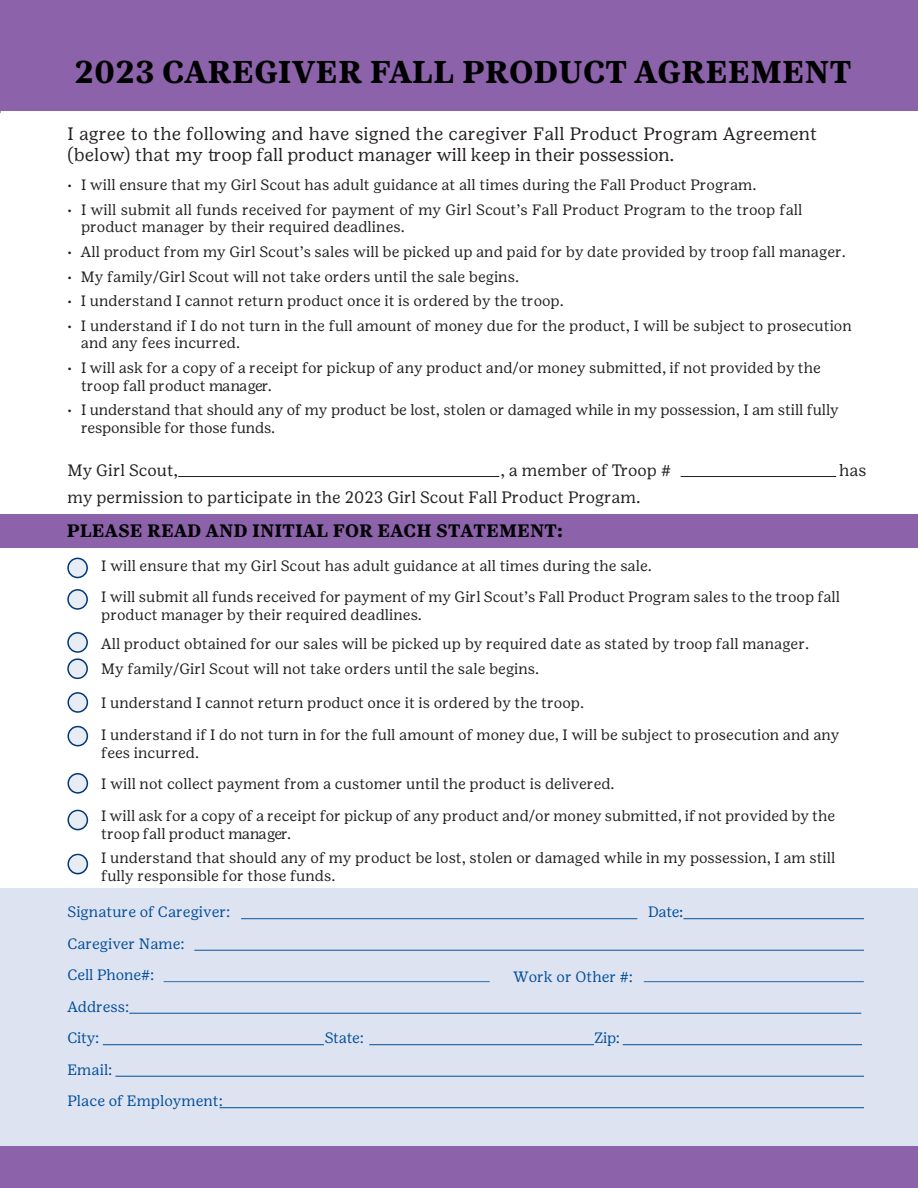
<style>
.page{position:relative;width:918px;height:1188px;background:#fff}
.page>*{position:absolute;margin:0;border:0;box-sizing:border-box;transform-origin:0 0}
.t1{font:700 31.5px "Girl Scout Text";color:#000}
.t2{font:18px/21px "Girl Scout Text";color:#231f20}
.t3{font:700 18px "Girl Scout Text";letter-spacing:.005em;color:#000}
.t4{font:16.5px "Girl Scout Text";color:#231f20}
.t5{font:15px/31.5px "Girl Scout Text";color:#231f20}
.t6{font:15px/31.5px "Girl Scout Text";color:#014e99}
.s1{font-family:"Trefoil Sans";font-weight:300}
.s2{font-family:"Trefoil Slab";font-weight:500}
</style>
<div class="page">
<div style="left:0;top:1146px;width:918px;height:42px;background:#8c62aa"></div>
<div style="left:0;top:888px;width:918px;height:258px;background:#dee3f1"></div>
<hr style="left:178px;top:476px;width:321px;height:1px;background:#231f20">
<hr style="left:681px;top:476px;width:155px;height:1px;background:#231f20">
<hr style="left:241px;top:918px;width:396px;height:1px;background:#014e99">
<hr style="left:683px;top:918px;width:181px;height:1px;background:#014e99">
<hr style="left:194px;top:950px;width:670px;height:1px;background:#014e99">
<hr style="left:164px;top:981px;width:326px;height:1px;background:#014e99">
<hr style="left:644px;top:981px;width:220px;height:1px;background:#014e99">
<hr style="left:129px;top:1013px;width:732px;height:1px;background:#014e99">
<hr style="left:103px;top:1044px;width:221px;height:1px;background:#014e99">
<hr style="left:369px;top:1044px;width:225px;height:1px;background:#014e99">
<hr style="left:623px;top:1044px;width:239px;height:1px;background:#014e99">
<hr style="left:115px;top:1076px;width:749px;height:1px;background:#014e99">
<hr style="left:220px;top:1107px;width:644px;height:1px;background:#014e99">
<div style="left:68px;top:558px;width:19px;height:20px;background:#e8ecf5;border-radius:50%"></div>
<div style="left:67px;top:558px;width:21px;height:20px;border:2px solid #013877;border-radius:50%"></div>
<div style="left:68px;top:590px;width:19px;height:19px;background:#e8ecf5;border-radius:50%"></div>
<div style="left:67px;top:589px;width:21px;height:21px;border:2px solid #013877;border-radius:50%"></div>
<div style="left:68px;top:631px;width:19px;height:19px;background:#e8ecf5;border-radius:50%"></div>
<div style="left:67px;top:632px;width:21px;height:21px;border:2px solid #013877;border-radius:50%"></div>
<div style="left:68px;top:658px;width:19px;height:19px;background:#e8ecf5;border-radius:50%"></div>
<div style="left:67px;top:658px;width:21px;height:21px;border:2px solid #013877;border-radius:50%"></div>
<div style="left:68px;top:693px;width:19px;height:19px;background:#e8ecf5;border-radius:50%"></div>
<div style="left:68px;top:692px;width:20px;height:21px;border:2px solid #013877;border-radius:50%"></div>
<div style="left:68px;top:727px;width:19px;height:19px;background:#e8ecf5;border-radius:50%"></div>
<div style="left:68px;top:726px;width:20px;height:20px;border:2px solid #013877;border-radius:50%"></div>
<div style="left:68px;top:774px;width:19px;height:19px;background:#e8ecf5;border-radius:50%"></div>
<div style="left:68px;top:773px;width:20px;height:21px;border:2px solid #013877;border-radius:50%"></div>
<div style="left:68px;top:812px;width:19px;height:19px;background:#e8ecf5;border-radius:50%"></div>
<div style="left:68px;top:810px;width:20px;height:20px;border:2px solid #013877;border-radius:50%"></div>
<div style="left:68px;top:856px;width:19px;height:19px;background:#e8ecf5;border-radius:50%"></div>
<div style="left:68px;top:854px;width:20px;height:20px;border:2px solid #013877;border-radius:50%"></div>
<div style="left:0;top:515px;width:918px;height:32px;background:#8c62aa"></div>
<div style="left:0;top:0;width:918px;height:111px;background:#8c62aa"></div>
<h1 class="t1" style="left:74px;top:53px;width:779px">2023 CAREGIVER FALL PRODUCT AGREEMENT</h1>
<p class="t2" style="left:68px;top:123px;width:751px">I agree to the following and have signed the caregiver Fall Product Program Agreement (below) that my troop fall product manager will keep in their possession.</p>
<p class="t5" style="left:68px;top:169px;width:691px"><span class="s1">•</span> I will ensure that my Girl Scout has adult guidance at all times during the Fall Product Program.</p>
<p class="t5" style="left:81px;top:201px;width:723px;line-height:17.4px;text-indent:-14px"><span class="s1">•</span> I will submit all funds received for payment of my Girl Scout’s Fall Product Program to the troop fall product manager by their required deadlines.</p>
<p class="t5" style="left:67px;top:236px;width:780px"><span class="s1">•</span> All product from my Girl Scout’s sales will be picked up and paid for by date provided by troop fall manager.</p>
<p class="t5" style="left:67px;top:261px;width:453px"><span class="s1">•</span> My family/Girl Scout will not take orders until the sale begins.</p>
<p class="t5" style="left:67px;top:285px;width:498px"><span class="s1">•</span> I understand I cannot return product once it is ordered by the troop.</p>
<p class="t5" style="left:81px;top:317px;width:772px;line-height:17.5px;text-indent:-14px"><span class="s1">•</span> I understand if I do not turn in the full amount of money due for the product, I will be subject to prosecution and any fees incurred.</p>
<p class="t5" style="left:81px;top:359px;width:742px;line-height:17.5px;text-indent:-14px"><span class="s1">•</span> I will ask for a copy of a receipt for pickup of any product and/or money submitted, if not provided by the troop fall product manager.</p>
<p class="t5" style="left:81px;top:402px;width:759px;line-height:17.4px;text-indent:-13px"><span class="s1">•</span> I understand that should any of my product be lost, stolen or damaged while in my possession, I am still fully responsible for those funds.</p>
<p class="t4" style="left:68px;top:461px;width:112px">My Girl Scout,</p>
<p class="t4" style="left:500px;top:461px;width:172px">, a member of Troop #</p>
<p class="t4" style="left:839px;top:461px;width:29px">has</p>
<p class="t4" style="left:68px;top:487px;width:575px">my permission to participate in the 2023 Girl Scout Fall Product Program.</p>
<p class="t3" style="left:67px;top:520px;width:498px">PLEASE READ AND INITIAL FOR EACH STATEMENT:</p>
<p class="t5" style="left:101px;top:550px;width:740px">I will ensure that my Girl Scout has adult guidance at all times during the sale.<br>I will submit all funds received for payment of my Girl Scout’s Fall Product Program sales to the troop fall</p>
<p class="t5" style="left:101px;top:601px;width:709px;line-height:29px">product manager by their required deadlines.<br>All product obtained for our sales will be picked up by required date as stated by troop fall manager.</p>
<p class="t5" style="left:101px;top:653px;width:440px">My family/Girl Scout will not take orders until the sale begins.</p>
<p class="t5" style="left:101px;top:687px;width:740px">I understand I cannot return product once it is ordered by the troop.<br>I understand if I do not turn in for the full amount of money due, I will be subject to prosecution and any</p>
<p class="t5" style="left:101px;top:737px;width:736px">fees incurred.<br>I will not collect payment from a customer until the product is delivered.<br>I will ask for a copy of a receipt for pickup of any product and/or money submitted, if not provided by the</p>
<p class="t5" style="left:101px;top:821px;width:736px;line-height:24.8px">troop fall product manager.<br>I understand that should any of my product be lost, stolen or damaged while in my possession, I am still</p>
<p class="t5" style="left:101px;top:860px;width:236px">fully responsible for those funds.</p>
<p class="t6" style="left:648px;top:896px;width:37px">Date<span class="s2">:</span></p>
<p class="t6" style="left:68px;top:896px;width:164px">Signature of Caregiver:<br>Caregiver Name:<br>Cell Phone#:<br>Address:<br>City:<br>Email:<br>Place of Employment:</p>
<p class="t6" style="left:513px;top:961px;width:121px">Work or Other #:</p>
<p class="t6" style="left:325px;top:1022px;width:41px">State:</p>
<p class="t6" style="left:594px;top:1022px;width:27px">Zip:</p>
</div>
